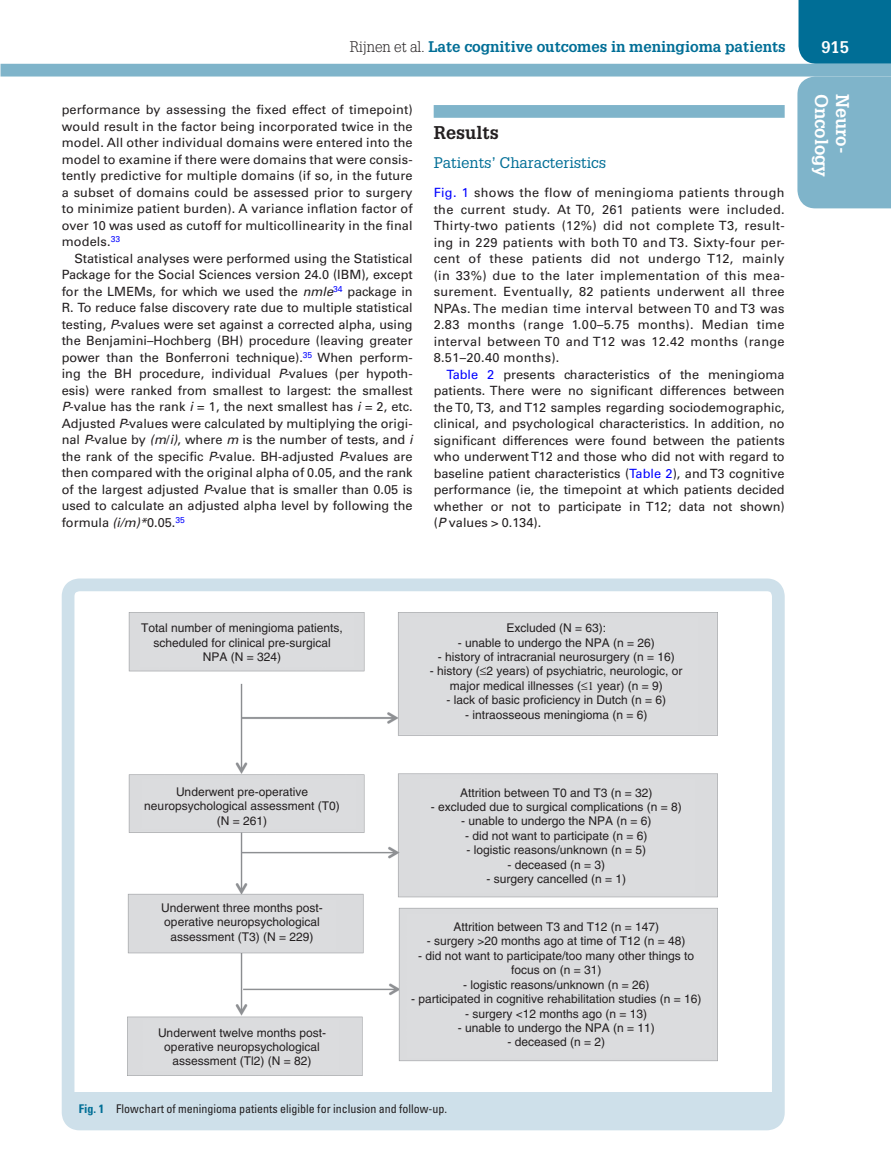
<style>
.page{position:relative;width:891px;height:1175px;background:#fff}
.page>*{position:absolute;margin:0;border:0;box-sizing:border-box;transform-origin:0 0}
.t1{font:700 18px "Glypha LT Std";color:#fff}
.t2{font:700 18px "Glypha LT Std";color:#231f20}
.t3{font:700 16.5px "Glypha LT Std";color:#fff}
.t4{font:700 15px "Glypha LT Std";color:#006e96}
.t5{font:15px "Glypha LT Std";color:#006e96}
.t6{font:12.75px/16.5px "Univers LT Std";color:#231f20;text-align:justify}
.t7{font:12px/14.4px "Helvetica";color:#231f20;text-align:center}
.t8{font:condensed 12px "Univers LT Std";color:#231f20}
.s1{font-weight:300;color:#231f20}
.s2{font-style:italic}
.s3{color:#00f}
.s4{font-weight:700;color:#006e96}
</style>
<div class="page">
<div style="left:799px;top:0;width:92px;height:64px;background:#006e96"></div>
<div style="left:1px;top:64px;width:890px;height:12px;background:#7fb4ca"></div>
<div style="left:797px;top:76px;width:94px;height:132px;background:#7fb4ca"></div>
<div style="left:434px;top:105px;width:351px;height:13px;background:#7fb4ca"></div>
<div style="left:70px;top:1092px;width:706px;height:28px;background:#cee0ea"></div>
<img style="left:127px;top:612px;width:591px;height:463px">
<div style="left:62px;top:578px;width:723px;height:552px;border:13px solid #cee0ea;border-radius:12px"></div>
<svg style="left:589px;top:681px;width:3px;height:9px"></svg>
<p class="t4" style="left:350px;top:37px;width:437px"><span class="s1">Rijnen et al.</span> Late cognitive outcomes in meningioma patients</p>
<p class="t3" style="left:821px;top:37px;width:29px">915</p>
<h1 class="t1" style="left:833px;top:94px;width:85px;rotate:90deg">Oncology</h1>
<h1 class="t1" style="left:854px;top:94px;width:61px;rotate:90deg">Neuro-</h1>
<p class="t6" style="left:62px;top:102px;width:353px">performance by assessing the fixed effect of timepoint) would result in the factor being incorporated twice in the model. All other individual domains were entered into the model to examine if there were domains that were consis&shy;tently predictive for multiple domains (if so, in the future a subset of domains could be assessed prior to surgery to minimize patient burden). A variance inflation factor of over 10 was used as cutoff for multicollinearity in the final models.<sup>33</sup></p>
<p class="t6" style="left:62px;top:250px;width:353px;text-indent:13px">Statistical analyses were performed using the Statistical Package for the Social Sciences version 24.0 (IBM), except for the LMEMs, for which we used the <span class="s2">nmle</span><sup>34</sup> package in R. To reduce false discovery rate due to multiple statistical testing, <span class="s2">P-</span>values were set against a corrected alpha, using the Benjamini–Hochberg (BH) procedure (leaving greater power than the Bonferroni technique).<sup>35</sup> When perform&shy;ing the BH procedure, individual <span class="s2">P-</span>values (per hypoth&shy;esis) were ranked from smallest to largest: the smallest <span class="s2">P</span>-value has the rank <span class="s2">i</span> = 1, the next smallest has <span class="s2">i</span> = 2, etc.<br>Adjusted <span class="s2">P-</span>values were calculated by multiplying the origi&shy;nal <span class="s2">P-</span>value by <span class="s2">(m</span>/<span class="s2">i)</span>, where <span class="s2">m</span> is the number of tests, and <span class="s2">i </span>the rank of the specific <span class="s2">P-</span>value. BH-adjusted <span class="s2">P-</span>values are then compared with the original alpha of 0.05, and the rank of the largest adjusted <span class="s2">P-</span>value that is smaller than 0.05 is used to calculate an adjusted alpha level by following the formula <span class="s2">(i/m)*</span>0.05.<sup>35</sup></p>
<h1 class="t2" style="left:434px;top:121px;width:66px">Results</h1>
<p class="t5" style="left:434px;top:154px;width:174px">Patients’ Characteristics</p>
<p class="t6" style="left:434px;top:185px;width:353px"><span class="s3">Fig. 1</span> shows the flow of meningioma patients through the current study. At T0, 261 patients were included.<br>Thirty-two patients (12%) did not complete T3, result&shy;ing in 229 patients with both T0 and T3. Sixty-four per&shy;cent of these patients did not undergo T12, mainly (in 33%) due to the later implementation of this mea&shy;surement. Eventually, 82 patients underwent all three NPAs. The median time interval between T0 and T3 was 2.83 months (range 1.00–5.75 months). Median time interval between T0 and T12 was 12.42 months (range 8.51–20.40 months).</p>
<p class="t6" style="left:434px;top:366px;width:353px;text-indent:13px"><span class="s3">Table 2</span> presents characteristics of the meningioma patients. There were no significant differences between the T0, T3, and T12 samples regarding sociodemographic, clinical, and psychological characteristics. In addition, no significant differences were found between the patients who underwent T12 and those who did not with regard to baseline patient characteristics (<span class="s3">Table 2</span>), and T3 cognitive performance (ie, the timepoint at which patients decided whether or not to participate in T12; data not shown) (<span class="s2">P</span> values &gt; 0.134).</p>
<p class="t7" style="left:141px;top:620px;width:203px">Total number of meningioma patients, scheduled for clinical pre-surgical<br>NPA (N = 324)</p>
<p class="t7" style="left:144px;top:784px;width:197px">Underwent pre-operative neuropsychological assessment (T0) (N = 261)</p>
<p class="t7" style="left:161px;top:900px;width:163px">Underwent three months post&shy;operative neuropsychological assessment (T3) (N = 229)</p>
<p class="t7" style="left:158px;top:1025px;width:170px">Underwent twelve months post&shy;operative neuropsychological assessment (Tl2) (N = 82)</p>
<p class="t7" style="left:506px;top:620px;width:101px">Excluded (N = 63):</p>
<p class="t7" style="left:458px;top:635px;width:199px">- unable to undergo the NPA (n = 26)</p>
<p class="t7" style="left:438px;top:649px;width:239px">- history of intracranial neurosurgery (n = 16)</p>
<p class="t7" style="left:430px;top:664px;width:254px">- history (≤2 years) of psychiatric, neurologic, or major medical illnesses (≤ year) (n = 9)</p>
<p class="t7" style="left:446px;top:692px;width:221px">- lack of basic proficiency in Dutch (n = 6)</p>
<p class="t7" style="left:465px;top:707px;width:184px">- intraosseous meningioma (n = 6)</p>
<p class="t7" style="left:460px;top:785px;width:194px">Attrition between T0 and T3 (n = 32)</p>
<p class="t7" style="left:431px;top:799px;width:253px">- excluded due to surgical complications (n = 8)</p>
<p class="t7" style="left:461px;top:814px;width:192px">- unable to undergo the NPA (n = 6)</p>
<p class="t7" style="left:465px;top:828px;width:184px">- did not want to participate (n = 6)</p>
<p class="t7" style="left:466px;top:842px;width:181px">- logistic reasons/unknown (n = 5)</p>
<p class="t7" style="left:507px;top:857px;width:99px">- deceased (n = 3)</p>
<p class="t7" style="left:486px;top:871px;width:141px">- surgery cancelled (n = 1)</p>
<p class="t7" style="left:453px;top:919px;width:207px">Attrition between T3 and T12 (n = 147)</p>
<p class="t7" style="left:427px;top:934px;width:260px">- surgery &gt;20 months ago at time of T12 (n = 48)</p>
<p class="t7" style="left:418px;top:948px;width:278px">- did not want to participate/too many other things to focus on (n = 31)</p>
<p class="t7" style="left:463px;top:977px;width:188px">- logistic reasons/unknown (n = 26)</p>
<p class="t7" style="left:411px;top:991px;width:292px">- participated in cognitive rehabilitation studies (n = 16)</p>
<p class="t7" style="left:465px;top:1006px;width:184px">- surgery &lt;12 months ago (n = 13)</p>
<p class="t7" style="left:458px;top:1020px;width:199px">- unable to undergo the NPA (n = 11)</p>
<p class="t7" style="left:507px;top:1034px;width:99px">- deceased (n = 2)</p>
<p class="t8" style="left:79px;top:1101px;width:370px"><span class="s4">Fig. 1</span> Flowchart of meningioma patients eligible for inclusion and follow-up.</p>
</div>
